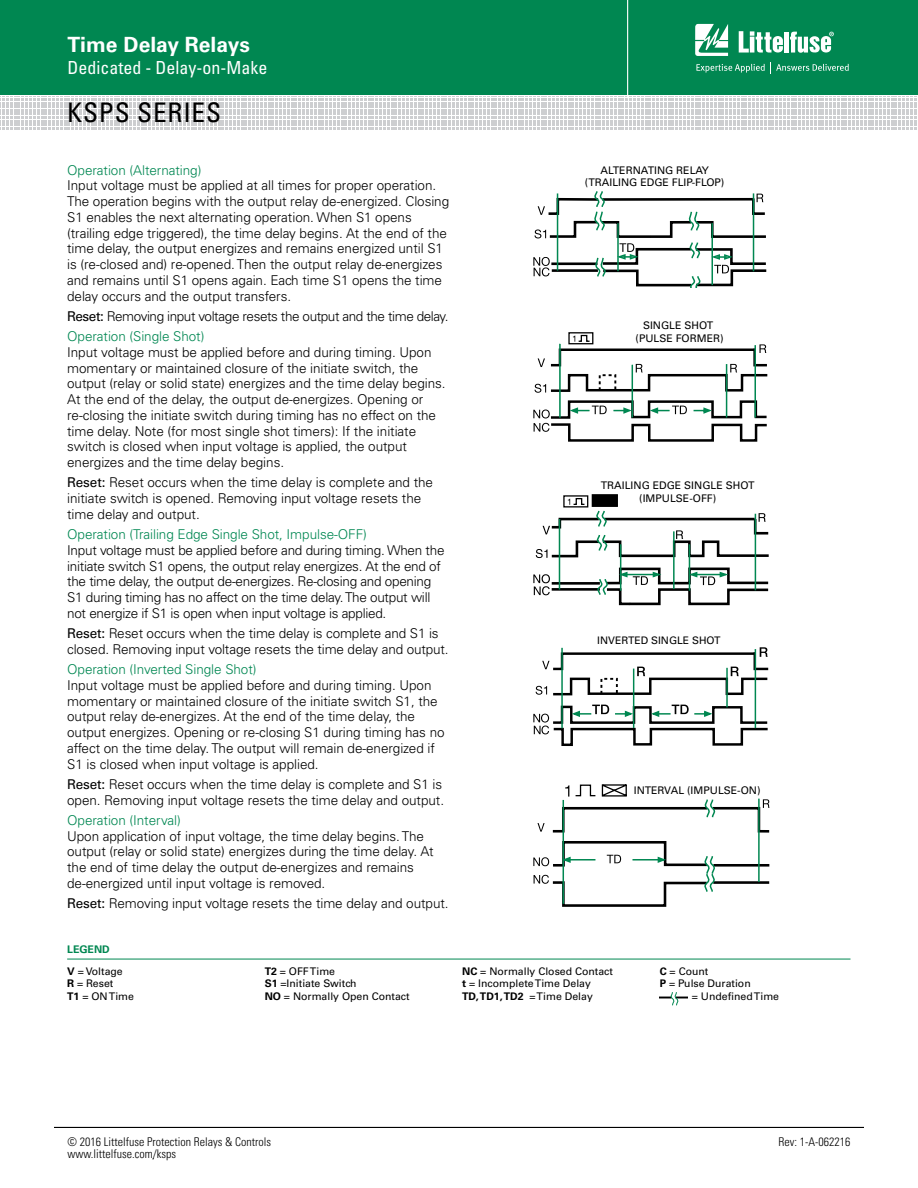
<style>
.page{position:relative;width:918px;height:1188px;background:#fff}
.page>*{position:absolute;margin:0;border:0;box-sizing:border-box;transform-origin:0 0}
.t1{font:condensed 27px "Univers LT Std";letter-spacing:.035em;color:#000}
.t2{font:700 21px "Univers LT Std";color:#fff}
.t3{font:condensed 18px "Univers LT Std";color:#fff}
.t4{font:300 13.5px/15.8px "Univers LT Std";letter-spacing:-.005em;color:#000}
.t5{font:300 13.5px "Univers LT Std";letter-spacing:-.005em;color:#008752}
.t6{font:300 13.5px/20.2px "Univers LT Std";letter-spacing:-.03em;color:#000}
.t7{font:300 condensed 12px "Univers LT Std";color:#000}
.t8{font:10.5px/12.6px "Univers LT Std";color:#000}
.t9{font:10.35px "Univers LT Std";color:#000}
.s1{font-weight:400}
.s2{color:#008752}
.s3{font-weight:700;color:#008751}
.s4{font-weight:700}
</style>
<div class="page">
<div style="left:0;top:0;width:918px;height:95px;background:#008751"></div>
<svg style="left:0;top:96px;width:917px;height:34px"></svg>
<hr style="left:627px;top:0;width:1px;height:98px;background:#fff">
<svg style="left:695px;top:24px;width:33px;height:32px"></svg>
<div style="left:784px;top:32px;width:5px;height:21px;background:#fff"></div>
<svg style="left:790px;top:32px;width:44px;height:21px"></svg>
<svg style="left:739px;top:31px;width:44px;height:22px"></svg>
<svg style="left:696px;top:62px;width:153px;height:11px"></svg>
<hr style="left:54px;top:1127px;width:810px;height:1px;background:#000">
<hr style="left:67px;top:959px;width:784px;height:1px;background:#008751">
<svg style="left:659px;top:992px;width:29px;height:13px"></svg>
<svg style="left:533px;top:191px;width:233px;height:97px"></svg>
<svg style="left:533px;top:332px;width:235px;height:110px"></svg>
<hr style="left:726px;top:364px;width:1px;height:54px;background:#008751">
<hr style="left:754px;top:345px;width:2px;height:73px;background:#008751">
<hr style="left:632px;top:365px;width:1px;height:52px;background:#008751">
<hr style="left:559px;top:344px;width:2px;height:74px;background:#008751">
<div style="left:592px;top:494px;width:26px;height:13px;background:#272727"></div>
<svg style="left:533px;top:495px;width:236px;height:110px"></svg>
<svg style="left:533px;top:784px;width:237px;height:123px"></svg>
<svg style="left:536px;top:647px;width:232px;height:50px"></svg>
<hr style="left:726px;top:668px;width:2px;height:39px;background:#008751">
<hr style="left:755px;top:649px;width:1px;height:79px;background:#008751">
<hr style="left:633px;top:669px;width:1px;height:59px;background:#008751">
<hr style="left:561px;top:648px;width:2px;height:80px;background:#008751">
<svg style="left:533px;top:704px;width:235px;height:42px"></svg>
<h2 class="t2" style="left:68px;top:37px;width:184px">Time Delay Relays</h2>
<h3 class="t3" style="left:68px;top:61px;width:201px">Dedicated - Delay-on-Make</h3>
<h1 class="t1" style="left:67px;top:97px;width:156px">KSPS SERIES</h1>
<p class="t5" style="left:67px;top:165px;width:136px">Operation (Alternating)</p>
<p class="t4" style="left:67px;top:179px;width:384px">Input voltage must be applied at all times for proper operation.<br>The operation begins with the output relay de-energized. Closing S1 enables the next alternating operation. When S1 opens (trailing edge triggered), the time delay begins. At the end of the time delay, the output energizes and remains energized until S1 is (re-closed and) re-opened. Then the output relay de-energizes and remains until S1 opens again. Each time S1 opens the time delay occurs and the output transfers.</p>
<p class="t6" style="left:67px;top:307px;width:383px"><span class="s1">Reset:</span> Removing input voltage resets the output and the time delay.<br><span class="s2">Operation (Single Shot)</span></p>
<p class="t4" style="left:67px;top:345px;width:380px">Input voltage must be applied before and during timing. Upon momentary or maintained closure of the initiate switch, the output (relay or solid state) energizes and the time delay begins.<br>At the end of the delay, the output de-energizes. Opening or re-closing the initiate switch during timing has no effect on the time delay. Note (for most single shot timers): If the initiate switch is closed when input voltage is applied, the output energizes and the time delay begins.</p>
<p class="t4" style="left:67px;top:476px;width:367px"><span class="s1">Reset:</span> Reset occurs when the time delay is complete and the initiate switch is opened. Removing input voltage resets the time delay and output.</p>
<p class="t5" style="left:67px;top:529px;width:301px">Operation (Trailing Edge Single Shot, Impulse-OFF)</p>
<p class="t4" style="left:67px;top:543px;width:379px">Input voltage must be applied before and during timing. When the initiate switch S1 opens, the output relay energizes. At the end of the time delay, the output de-energizes. Re-closing and opening S1 during timing has no affect on the time delay. The output will not energize if S1 is open when input voltage is applied.</p>
<p class="t4" style="left:67px;top:627px;width:383px"><span class="s1">Reset:</span> Reset occurs when the time delay is complete and S1 is closed. Removing input voltage resets the time delay and output.</p>
<p class="t5" style="left:67px;top:664px;width:191px">Operation (Inverted Single Shot)</p>
<p class="t4" style="left:67px;top:678px;width:379px">Input voltage must be applied before and during timing. Upon momentary or maintained closure of the initiate switch S1, the output relay de-energizes. At the end of the time delay, the output energizes. Opening or re-closing S1 during timing has no affect on the time delay. The output will remain de-energized if S1 is closed when input voltage is applied.</p>
<p class="t4" style="left:67px;top:777px;width:378px"><span class="s1">Reset:</span> Reset occurs when the time delay is complete and S1 is open. Removing input voltage resets the time delay and output.</p>
<p class="t5" style="left:67px;top:815px;width:115px">Operation (Interval)</p>
<p class="t4" style="left:67px;top:829px;width:368px">Upon application of input voltage, the time delay begins. The output (relay or solid state) energizes during the time delay. At the end of time delay the output de-energizes and remains de-energized until input voltage is removed.</p>
<p class="t4" style="left:67px;top:897px;width:383px"><span class="s1">Reset:</span> Removing input voltage resets the time delay and output.</p>
<p class="t8" style="left:585px;top:164px;width:141px;text-align:center">ALTERNATING RELAY (TRAILING EDGE FLIP-FLOP)</p>
<p class="t8" style="left:636px;top:320px;width:90px;text-align:center">SINGLE SHOT (PULSE FORMER)</p>
<p class="t8" style="left:601px;top:479px;width:155px;text-align:center">TRAILING EDGE SINGLE SHOT (IMPULSE-OFF)</p>
<p class="t9" style="left:597px;top:634px;width:125px">INVERTED SINGLE SHOT</p>
<p class="t8" style="left:634px;top:785px;width:128px">INTERVAL (IMPULSE-ON)</p>
<p class="t8" style="left:67px;top:940px;width:57px;line-height:21.3px"><span class="s3">LEGEND<br></span><span class="s4">V</span> = Voltage</p>
<p class="t8" style="left:67px;top:978px;width:68px"><span class="s4">R</span> = Reset<br><span class="s4">T1</span> = ON Time</p>
<p class="t8" style="left:265px;top:966px;width:146px"><span class="s4">T2</span> = OFF Time<br><span class="s4">S1</span> =Initiate Switch<br><span class="s4">NO</span> = Normally Open Contact</p>
<p class="t8" style="left:462px;top:966px;width:152px"><span class="s4">NC</span> = Normally Closed Contact <span class="s4">t</span> = Incomplete Time Delay<br><span class="s4">TD, TD1, TD2</span> = Time Delay</p>
<p class="t8" style="left:660px;top:966px;width:50px"><span class="s4">C</span> = Count</p>
<p class="t8" style="left:660px;top:978px;width:93px"><span class="s4">P</span> = Pulse Duration</p>
<p class="t8" style="left:692px;top:991px;width:89px">= Undefined Time</p>
<p class="t7" style="left:68px;top:1137px;width:205px">© 2016 Littelfuse Protection Relays &amp; Controls</p>
<p class="t7" style="left:779px;top:1137px;width:73px">Rev: 1-A-062216</p>
<p class="t7" style="left:68px;top:1149px;width:110px">www.littelfuse.com/ksps</p>
</div>
